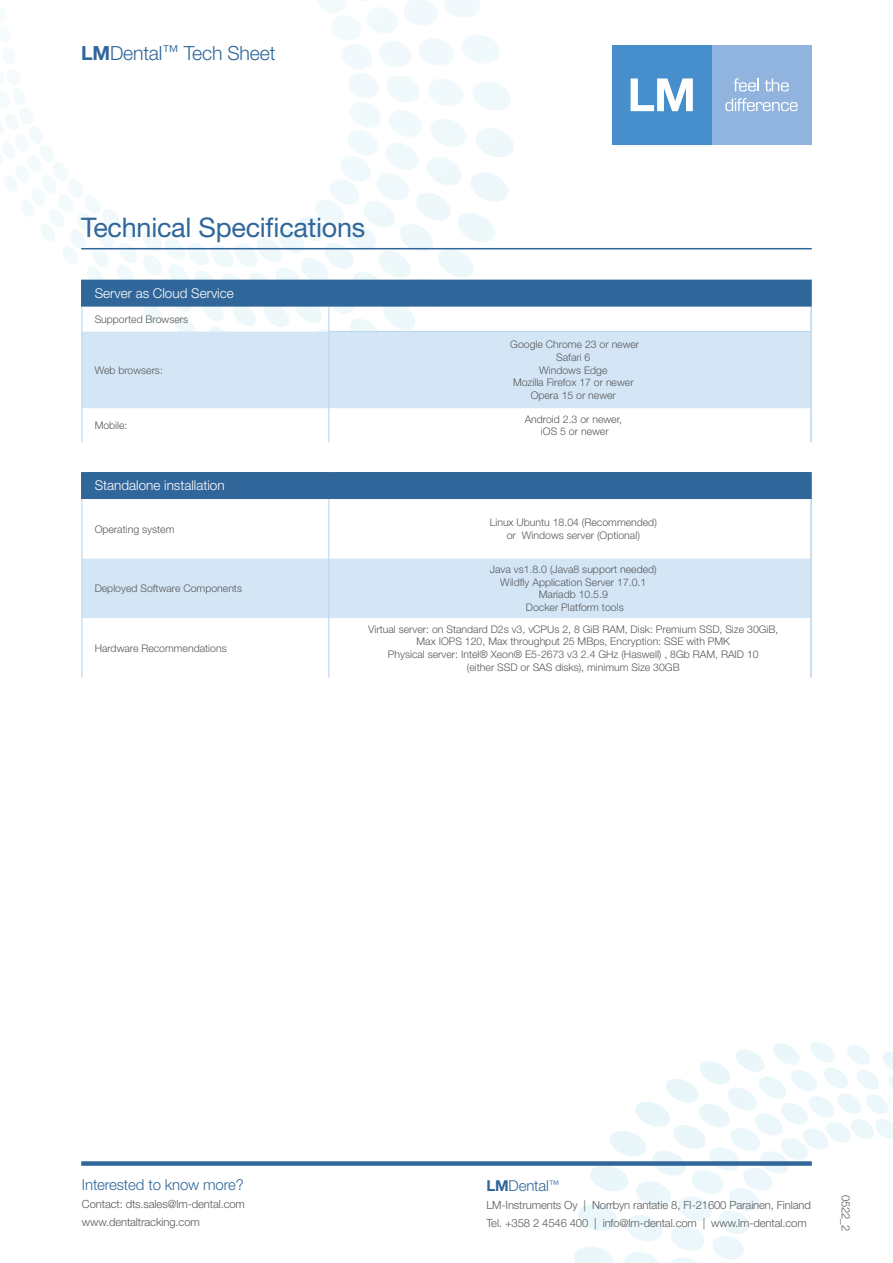
<style>
.page{position:relative;width:893px;height:1263px;background:#fff}
.page>*{position:absolute;margin:0;border:0;box-sizing:border-box;transform-origin:0 0}
.t1{font:27px "Helvetica Neue LT Pro";letter-spacing:-.01em;color:#306699}
.t2{font:300 19.5px "Helvetica Neue LT Pro";letter-spacing:-.01em;color:#306699}
.t3{font:300 15px "Helvetica Neue LT Pro";letter-spacing:-.01em;color:#306699}
.t4{font:300 13.5px "Helvetica Neue LT Pro";color:#fff}
.t5{font:300 11.25px/18px "Helvetica Neue LT Pro";letter-spacing:-.01em;color:#57585a}
.t6{font:300 10.5px/12.6px "Helvetica Neue LT Pro";color:#57585a;text-align:center}
.s1{font-weight:700}
</style>
<div class="page">
<svg style="left:574px;top:1042px;width:319px;height:221px"></svg>
<div style="left:81px;top:1161px;width:731px;height:5px;background:#306699"></div>
<div style="left:612px;top:45px;width:100px;height:100px;background:#468fcc"></div>
<div style="left:712px;top:45px;width:99px;height:100px;background:#91b4de"></div>
<svg style="left:631px;top:78px;width:62px;height:33px"></svg>
<svg style="left:725px;top:98px;width:73px;height:13px"></svg>
<svg style="left:734px;top:78px;width:25px;height:13px"></svg>
<svg style="left:765px;top:79px;width:24px;height:12px"></svg>
<svg style="left:0;top:0;width:516px;height:332px"></svg>
<hr style="left:81px;top:248px;width:731px;height:1px;background:#306699">
<div style="left:82px;top:280px;width:729px;height:26px;background:#306699"></div>
<div style="left:82px;top:332px;width:728px;height:76px;background:#d4e6f6"></div>
<svg style="left:81px;top:307px;width:1px;height:25px"></svg>
<svg style="left:328px;top:307px;width:1px;height:24px"></svg>
<hr style="left:81px;top:332px;width:1px;height:76px;background:#b9d6ef">
<hr style="left:328px;top:331px;width:482px;height:1px;background:#b9d6ef">
<hr style="left:328px;top:332px;width:1px;height:76px;background:#b9d6ef">
<hr style="left:81px;top:408px;width:1px;height:34px;background:#b9d6ef">
<hr style="left:328px;top:408px;width:1px;height:34px;background:#b9d6ef">
<hr style="left:810px;top:307px;width:2px;height:25px;background:#b9d6ef">
<hr style="left:810px;top:332px;width:2px;height:76px;background:#b9d6ef">
<hr style="left:810px;top:408px;width:2px;height:34px;background:#b9d6ef">
<hr style="left:81px;top:280px;width:248px;height:1px;background:#306699">
<hr style="left:81px;top:281px;width:2px;height:24px;background:#306699">
<hr style="left:329px;top:280px;width:483px;height:1px;background:#306699">
<hr style="left:810px;top:281px;width:2px;height:24px;background:#306699">
<hr style="left:81px;top:305px;width:248px;height:2px;background:#306699">
<hr style="left:329px;top:305px;width:483px;height:2px;background:#306699">
<div style="left:82px;top:473px;width:729px;height:25px;background:#306699"></div>
<div style="left:82px;top:559px;width:728px;height:59px;background:#d4e6f6"></div>
<hr style="left:81px;top:499px;width:1px;height:60px;background:#b9d6ef">
<hr style="left:328px;top:499px;width:1px;height:60px;background:#b9d6ef">
<hr style="left:81px;top:559px;width:1px;height:59px;background:#b9d6ef">
<hr style="left:328px;top:559px;width:1px;height:59px;background:#b9d6ef">
<hr style="left:81px;top:618px;width:1px;height:60px;background:#b9d6ef">
<hr style="left:328px;top:618px;width:1px;height:60px;background:#b9d6ef">
<hr style="left:810px;top:499px;width:2px;height:60px;background:#b9d6ef">
<hr style="left:810px;top:559px;width:2px;height:59px;background:#b9d6ef">
<hr style="left:810px;top:618px;width:2px;height:60px;background:#b9d6ef">
<hr style="left:81px;top:472px;width:248px;height:1px;background:#306699">
<hr style="left:81px;top:473px;width:2px;height:24px;background:#306699">
<hr style="left:329px;top:472px;width:483px;height:1px;background:#306699">
<hr style="left:810px;top:473px;width:2px;height:24px;background:#306699">
<hr style="left:81px;top:497px;width:248px;height:2px;background:#306699">
<hr style="left:329px;top:497px;width:483px;height:2px;background:#306699">
<h2 class="t2" style="left:81px;top:42px;width:196px"><span class="s1">LM</span>Dental<sup>™</sup> Tech Sheet</h2>
<h1 class="t1" style="left:81px;top:211px;width:286px">Technical Specifications</h1>
<p class="t4" style="left:95px;top:285px;width:141px">Server as Cloud Service</p>
<p class="t6" style="left:95px;top:312px;width:95px">Supported Browsers</p>
<p class="t6" style="left:95px;top:363px;width:70px">Web browsers:</p>
<p class="t6" style="left:510px;top:338px;width:130px">Google Chrome 23 or newer<br>Safari 6<br>Windows Edge<br>Mozilla Firefox 17 or newer<br>Opera 15 or newer</p>
<p class="t6" style="left:95px;top:419px;width:34px">Mobile:</p>
<p class="t6" style="left:525px;top:412px;width:99px">Android 2.3 or newer, iOS 5 or newer</p>
<p class="t4" style="left:95px;top:477px;width:132px">Standalone installation</p>
<p class="t6" style="left:95px;top:522px;width:81px">Operating system</p>
<p class="t6" style="left:490px;top:516px;width:169px">Linux Ubuntu 18.04 (Recommended) or Windows server (Optional)</p>
<p class="t6" style="left:95px;top:582px;width:149px">Deployed Software Components</p>
<p class="t6" style="left:95px;top:641px;width:134px">Hardware Recommendations</p>
<p class="t6" style="left:490px;top:563px;width:168px">Java vs1.8.0 (Java8 support needed)<br>Wildfly Application Server 17.0.1<br>Mariadb 10.5.9<br>Docker Platform tools</p>
<p class="t6" style="left:368px;top:622px;width:412px">Virtual server: on Standard D2s v3, vCPUs 2, 8 GiB RAM, Disk: Premium SSD, Size 30GiB, Max IOPS 120, Max throughput 25 MBps, Encryption: SSE with PMK<br>Physical server: Intel® Xeon® E5-2673 v3 2.4 GHz (Haswell) , 8Gb RAM, RAID 10<br>(either SSD or SAS disks), minimum Size 30GB</p>
<h3 class="t3" style="left:82px;top:1175px;width:163px">Interested to know more?</h3>
<p class="t5" style="left:82px;top:1195px;width:165px">Contact: dts.sales@lm-dental.com www.dentaltracking.com</p>
<h3 class="t3" style="left:486px;top:1176px;width:74px"><span class="s1">LM</span>Dental<sup>™</sup></h3>
<p class="t5" style="left:486px;top:1195px;width:326px">LM-Instruments Oy | Norrbyn rantatie 8, FI-21600 Parainen, Finland<br>Tel. +358 2 4546 400 | info@lm-dental.com | www.lm-dental.com</p>
<p class="t5" style="left:855px;top:1194px;width:38px;rotate:90deg">0522_2</p>
</div>
